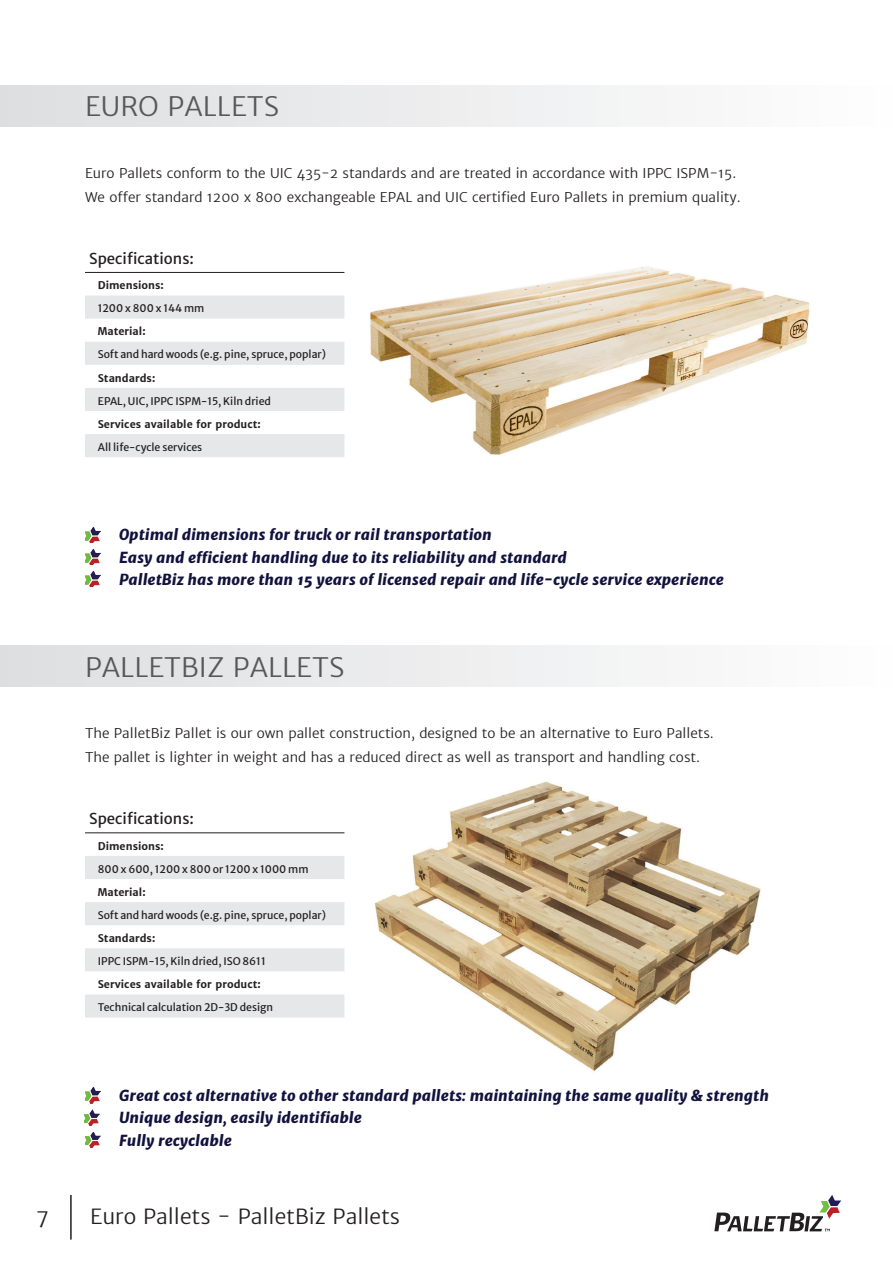
<style>
.page{position:relative;width:893px;height:1263px;background:#fff}
.page>*{position:absolute;margin:0;border:0;box-sizing:border-box;transform-origin:0 0}
.t1{font:300 27px "Merriweather Sans";color:#57585a}
.t2{font:300 21px "Merriweather Sans";color:#231f20}
.t3{font:italic 15px/22.5px "Merriweather Sans Extra Bld";color:#11123d}
.t4{font:15px "Merriweather Sans";color:#231f20}
.t5{font:300 13.5px/24px "Merriweather Sans";color:#231f20}
.t6{font:10.5px "Merriweather Sans";color:#231f20}
.t7{font:700 10.5px "Merriweather Sans";color:#231f20}
</style>
<div class="page">
<div style="left:0;top:645px;width:893px;height:42px;background:linear-gradient(to right,#dddee0,#fefefe)"></div>
<div style="left:0;top:85px;width:893px;height:41px;background:linear-gradient(to right,#dddee0,#fefefe)"></div>
<svg style="left:85px;top:296px;width:259px;height:161px"></svg>
<hr style="left:85px;top:272px;width:259px;height:1px;background:#231f20">
<img style="left:370px;top:266px;width:440px;height:189px">
<img style="left:329px;top:781px;width:432px;height:290px">
<svg style="left:85px;top:856px;width:259px;height:161px"></svg>
<hr style="left:85px;top:832px;width:259px;height:1px;background:#231f20">
<hr style="left:70px;top:1195px;width:2px;height:44px;background:#231f20">
<svg style="left:714px;top:1195px;width:127px;height:36px"></svg>
<img style="left:0;top:0;width:1px;height:474px">
<img style="left:85px;top:527px;width:15px;height:16px">
<img style="left:85px;top:549px;width:15px;height:16px">
<img style="left:85px;top:571px;width:15px;height:16px">
<img style="left:85px;top:1088px;width:15px;height:15px">
<img style="left:84px;top:1110px;width:16px;height:15px">
<img style="left:85px;top:1132px;width:15px;height:15px">
<h1 class="t1" style="left:85px;top:90px;width:195px">EURO PALLETS</h1>
<p class="t5" style="left:85px;top:161px;width:657px">Euro Pallets conform to the UIC 435-2 standards and are treated in accordance with IPPC ISPM-15.<br>We offer standard 1200 x 800 exchangeable EPAL and UIC certified Euro Pallets in premium quality.</p>
<p class="t4" style="left:89px;top:245px;width:106px">Specifications:</p>
<p class="t7" style="left:98px;top:279px;width:67px">Dimensions:</p>
<p class="t6" style="left:98px;top:299px;width:108px">1200 x 800 x 144 mm</p>
<p class="t7" style="left:98px;top:325px;width:49px">Material:</p>
<p class="t6" style="left:98px;top:345px;width:230px">Soft and hard woods (e.g. pine, spruce, poplar)</p>
<p class="t7" style="left:98px;top:371px;width:59px">Standards:</p>
<p class="t6" style="left:98px;top:392px;width:175px">EPAL, UIC, IPPC ISPM-15, Kiln dried</p>
<p class="t7" style="left:98px;top:417px;width:164px">Services available for product:</p>
<p class="t6" style="left:98px;top:438px;width:106px">All life-cycle services</p>
<p class="t3" style="left:119px;top:524px;width:606px">Optimal dimensions for truck or rail transportation<br>Easy and efficient handling due to its reliability and standard<br>PalletBiz has more than 15 years of licensed repair and life-cycle service experience</p>
<h1 class="t1" style="left:85px;top:650px;width:261px">PALLETBIZ PALLETS</h1>
<p class="t5" style="left:85px;top:721px;width:630px">The PalletBiz Pallet is our own pallet construction, designed to be an alternative to Euro Pallets.<br>The pallet is lighter in weight and has a reduced direct as well as transport and handling cost.</p>
<p class="t4" style="left:89px;top:806px;width:106px">Specifications:</p>
<p class="t7" style="left:98px;top:839px;width:67px">Dimensions:</p>
<p class="t6" style="left:98px;top:860px;width:212px">800 x 600, 1200 x 800 or 1200 x 1000 mm</p>
<p class="t7" style="left:98px;top:885px;width:49px">Material:</p>
<p class="t6" style="left:98px;top:906px;width:230px">Soft and hard woods (e.g. pine, spruce, poplar)</p>
<p class="t7" style="left:98px;top:932px;width:59px">Standards:</p>
<p class="t6" style="left:98px;top:952px;width:169px">IPPC ISPM-15, Kiln dried, ISO 8611</p>
<p class="t7" style="left:98px;top:978px;width:164px">Services available for product:</p>
<p class="t6" style="left:98px;top:998px;width:177px">Technical calculation 2D-3D design</p>
<p class="t3" style="left:119px;top:1084px;width:651px">Great cost alternative to other standard pallets: maintaining the same quality &amp; strength<br>Unique design, easily identifiable<br>Fully recyclable</p>
<h2 class="t2" style="left:36px;top:1204px;width:14px">7</h2>
<h2 class="t2" style="left:90px;top:1204px;width:311px">Euro Pallets - PalletBiz Pallets</h2>
</div>
